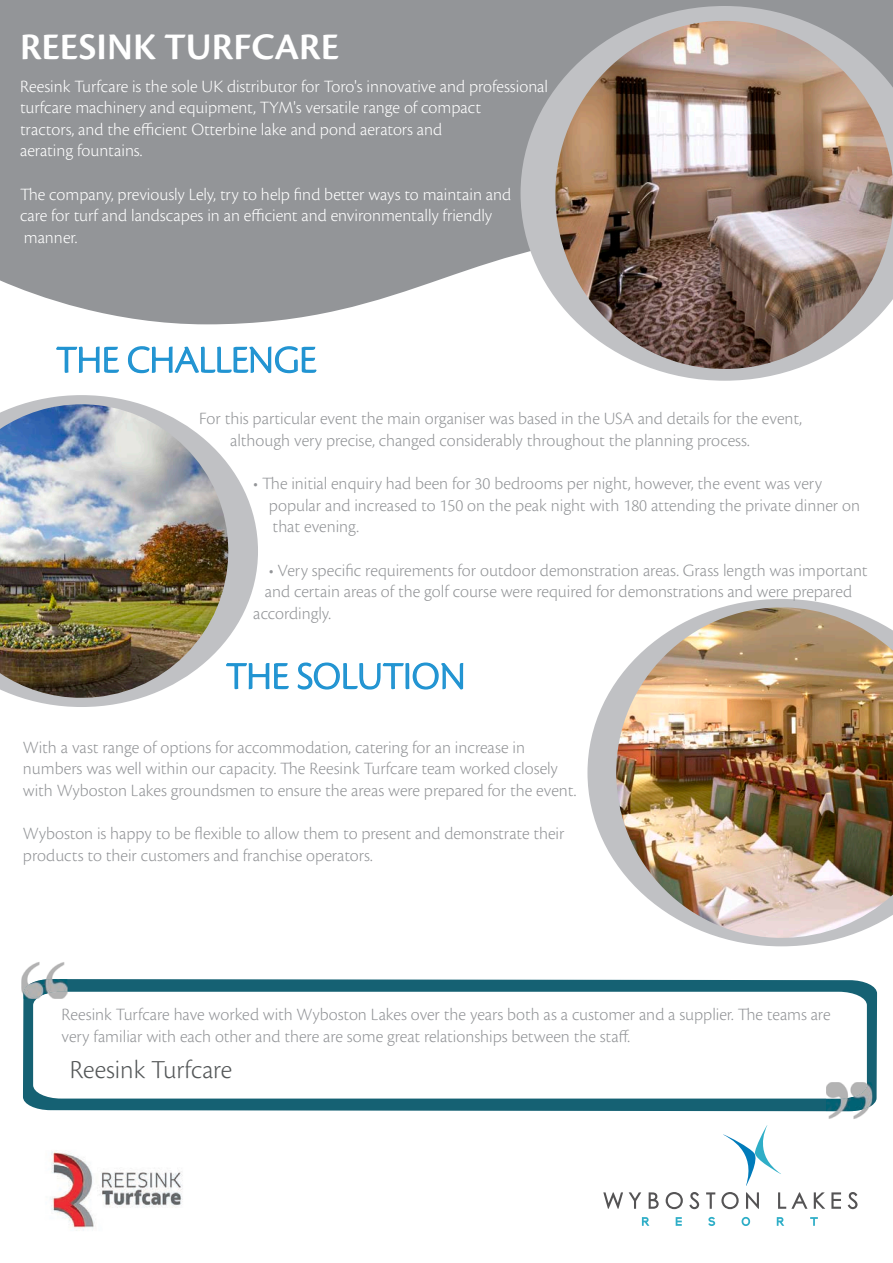
<style>
.page{position:relative;width:893px;height:1263px;background:#fff}
.page>*{position:absolute;margin:0;border:0;box-sizing:border-box;transform-origin:0 0}
.t1{font:300 39px "Cronos Pro";letter-spacing:.005em;color:#2393d1}
.t2{font:600 39px "Cronos Pro";letter-spacing:.005em;color:#fff}
.t3{font:300 27px "Cronos Pro";color:#545758}
.t4{font:300 18px/21.6px "Cronos Pro";color:#939598}
.t5{font:300 18px/21.6px "Cronos Pro";color:#fff}
</style>
<div class="page">
<div style="left:0;top:0;width:893px;height:1121px;background:#939598"></div>
<div style="left:0;top:254px;width:893px;height:972px;background:#fff"></div>
<svg style="left:23px;top:979px;width:854px;height:132px;background:#256c7c"></svg>
<div style="left:33px;top:992px;width:834px;height:106px;background:#fff"></div>
<img style="left:826px;top:1111px;width:46px;height:8px">
<img style="left:826px;top:1082px;width:46px;height:29px">
<img style="left:826px;top:1082px;width:41px;height:16px">
<img style="left:21px;top:962px;width:47px;height:37px">
<img style="left:23px;top:979px;width:45px;height:20px">
<img style="left:37px;top:992px;width:31px;height:7px">
<svg style="left:520px;top:6px;width:373px;height:375px"></svg>
<svg style="left:587px;top:599px;width:306px;height:347px;background:#eaeaeb"></svg>
<svg style="left:0;top:395px;width:258px;height:312px;background:#e5e5e6"></svg>
<svg style="left:56px;top:346px;width:64px;height:28px;background:#c1e1f2"></svg>
<svg style="left:127px;top:345px;width:190px;height:30px;background:#c3e2f2"></svg>
<svg style="left:228px;top:662px;width:62px;height:28px;background:#c0e0f2"></svg>
<svg style="left:297px;top:661px;width:167px;height:30px;background:#c4e2f3"></svg>
<img style="left:34px;top:1144px;width:172px;height:87px">
<img style="left:0;top:404px;width:228px;height:294px">
<img style="left:555px;top:21px;width:338px;height:348px">
<img style="left:616px;top:607px;width:277px;height:331px">
<svg style="left:642px;top:1217px;width:7px;height:9px"></svg>
<svg style="left:676px;top:1217px;width:6px;height:9px"></svg>
<svg style="left:708px;top:1217px;width:7px;height:9px"></svg>
<svg style="left:742px;top:1217px;width:8px;height:9px"></svg>
<svg style="left:777px;top:1217px;width:7px;height:9px"></svg>
<svg style="left:810px;top:1217px;width:8px;height:9px"></svg>
<svg style="left:723px;top:1125px;width:58px;height:61px"></svg>
<svg style="left:603px;top:1192px;width:20px;height:17px"></svg>
<svg style="left:629px;top:1192px;width:12px;height:17px"></svg>
<svg style="left:649px;top:1192px;width:10px;height:17px"></svg>
<svg style="left:666px;top:1192px;width:17px;height:17px"></svg>
<svg style="left:689px;top:1192px;width:10px;height:17px"></svg>
<svg style="left:706px;top:1192px;width:9px;height:17px"></svg>
<svg style="left:721px;top:1192px;width:18px;height:17px"></svg>
<svg style="left:746px;top:1192px;width:13px;height:17px"></svg>
<svg style="left:778px;top:1192px;width:29px;height:17px"></svg>
<svg style="left:814px;top:1192px;width:11px;height:17px"></svg>
<svg style="left:831px;top:1192px;width:10px;height:17px"></svg>
<svg style="left:848px;top:1192px;width:9px;height:17px"></svg>
<h1 class="t2" style="left:20px;top:25px;width:321px">REESINK TURFCARE</h1>
<p class="t5" style="left:20px;top:75px;width:530px">Reesink Turfcare is the sole UK distributor for Toro's innovative and professional turfcare machinery and equipment, TYM's versatile range of compact<br>tractors, and the efficient Otterbine lake and pond aerators and<br>aerating fountains.</p>
<p class="t5" style="left:20px;top:183px;width:493px">The company, previously Lely, try to help find better ways to maintain and care for turf and landscapes in an efficient and environmentally friendly manner.</p>
<h1 class="t1" style="left:56px;top:337px;width:261px">THE CHALLENGE</h1>
<p class="t4" style="left:230px;top:408px;width:573px;text-indent:-31px">For this particular event the main organiser was based in the USA and details for the event, although very precise, changed considerably throughout the planning process.</p>
<p class="t4" style="left:269px;top:473px;width:593px;text-indent:-15px">• The initial enquiry had been for 30 bedrooms per night, however, the event was very popular and increased to 150 on the peak night with 180 attending the private dinner on that evening.</p>
<p class="t4" style="left:269px;top:559px;width:600px">• Very specific requirements for outdoor demonstration areas. Grass length was important</p>
<p class="t4" style="left:265px;top:581px;width:589px">and certain areas of the golf course were required for demonstrations and were prepared</p>
<p class="t4" style="left:253px;top:602px;width:79px">accordingly.</p>
<h1 class="t1" style="left:226px;top:654px;width:241px">THE SOLUTION</h1>
<p class="t4" style="left:23px;top:736px;width:555px">With a vast range of options for accommodation, catering for an increase in numbers was well within our capacity. The Reesink Turfcare team worked closely with Wyboston Lakes groundsmen to ensure the areas were prepared for the event.</p>
<p class="t4" style="left:23px;top:823px;width:543px">Wyboston is happy to be flexible to allow them to present and demonstrate their products to their customers and franchise operators.</p>
<p class="t4" style="left:61px;top:1004px;width:771px">Reesink Turfcare have worked with Wyboston Lakes over the years both as a customer and a supplier. The teams are very familiar with each other and there are some great relationships between the staff.</p>
<h2 class="t3" style="left:70px;top:1054px;width:164px">Reesink Turfcare</h2>
</div>
